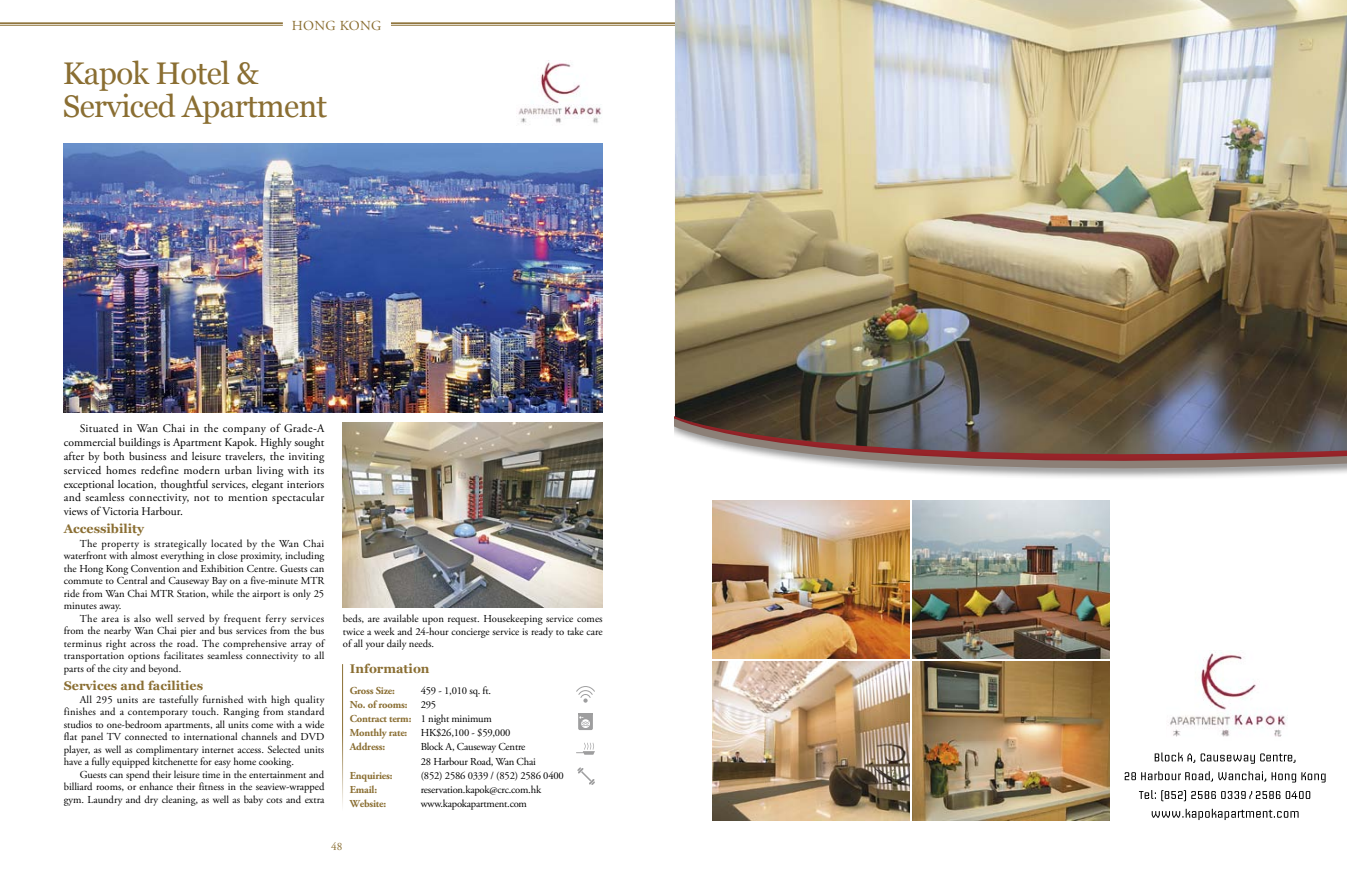
<style>
.page{position:relative;width:1347px;height:869px;background:#fff}
.page>*{position:absolute;margin:0;border:0;box-sizing:border-box;transform-origin:0 0}
.t1{font:31.25px/32.5px "Georgia";letter-spacing:-.02em;color:#8a6e32}
.t2{font:13.75px "Adobe Garamond Pro";letter-spacing:.025em;color:#8a6e32}
.t3{font:700 12.5px "Georgia";color:#8a6e32}
.t4{font:11.62px/13.8px "Adobe Garamond Pro";letter-spacing:.025em;color:#000;text-align:justify}
.t5{font:11.25px "Adobe Garamond Pro";color:#8a6e32}
.t6{font:10.62px/12.5px "Adobe Garamond Pro";letter-spacing:-.005em;color:#000;text-align:justify}
.t7{font:700 10.62px/14.1px "Adobe Garamond Pro";letter-spacing:-.02em;color:#8a6e32}
.s1{font-weight:400;color:#000}
</style>
<div class="page">
<img style="left:64px;top:144px;width:538px;height:268px">
<img style="left:342px;top:422px;width:260px;height:185px">
<svg style="left:578px;top:713px;width:15px;height:16px"></svg>
<svg style="left:576px;top:686px;width:19px;height:16px"></svg>
<svg style="left:577px;top:767px;width:18px;height:17px"></svg>
<svg style="left:576px;top:742px;width:19px;height:12px"></svg>
<img style="left:518px;top:62px;width:83px;height:63px">
<hr style="left:342px;top:663px;width:1px;height:156px;background:#8a6e32">
<hr style="left:0;top:22px;width:283px;height:2px;background:#8a6e32">
<hr style="left:0;top:25px;width:283px;height:1px;background:#8a6e32">
<hr style="left:391px;top:22px;width:955px;height:2px;background:#8a6e32">
<hr style="left:391px;top:25px;width:955px;height:1px;background:#8a6e32">
<img style="left:675px;top:0;width:671px;height:411px">
<img style="left:913px;top:661px;width:196px;height:158px">
<img style="left:712px;top:661px;width:197px;height:158px">
<img style="left:913px;top:500px;width:196px;height:158px">
<img style="left:712px;top:500px;width:197px;height:158px">
<svg style="left:675px;top:411px;width:671px;height:2px"></svg>
<svg style="left:674px;top:413px;width:672px;height:65px;background:#8b7d7c"></svg>
<svg style="left:1151px;top:808px;width:147px;height:11px"></svg>
<svg style="left:1139px;top:790px;width:171px;height:10px"></svg>
<svg style="left:1124px;top:771px;width:201px;height:11px"></svg>
<svg style="left:1154px;top:752px;width:141px;height:11px"></svg>
<img style="left:1168px;top:652px;width:119px;height:85px">
<p class="t2" style="left:292px;top:17px;width:91px">Hong kong</p>
<h1 class="t1" style="left:63px;top:58px;width:266px">Kapok Hotel &amp;<br>Serviced Apartment</h1>
<p class="t4" style="left:64px;top:422px;width:262px;text-indent:16px">Situated in Wan Chai in the company of Grade-A commercial buildings is Apartment Kapok. Highly sought after by both business and leisure travelers, the inviting serviced homes redefine modern urban living with its exceptional location, thoughtful services, elegant interiors and seamless connectivity, not to mention spectacular views of Victoria Harbour.</p>
<p class="t3" style="left:64px;top:520px;width:82px">Accessibility</p>
<p class="t6" style="left:64px;top:537px;width:262px;text-indent:16px">The property is strategically located by the Wan Chai waterfront with almost everything in close proximity, including the Hong Kong Convention and Exhibition Centre. Guests can commute to Central and Causeway Bay on a five-minute MTR ride from Wan Chai MTR Station, while the airport is only 25 minutes away.</p>
<p class="t6" style="left:64px;top:612px;width:262px;text-indent:16px">The area is also well served by frequent ferry services from the nearby Wan Chai pier and bus services from the bus terminus right across the road. The comprehensive array of transportation options facilitates seamless connectivity to all parts of the city and beyond.</p>
<p class="t3" style="left:64px;top:676px;width:141px">Services and facilities</p>
<p class="t6" style="left:64px;top:693px;width:262px;text-indent:16px">All 295 units are tastefully furnished with high quality finishes and a contemporary touch. Ranging from standard studios to one-bedroom apartments, all units come with a wide flat panel TV connected to international channels and DVD player, as well as complimentary internet access. Selected units have a fully equipped kitchenette for easy home cooking.</p>
<p class="t6" style="left:64px;top:768px;width:262px;text-indent:16px">Guests can spend their leisure time in the entertainment and billiard rooms, or enhance their fitness in the seaview-wrapped gym. Laundry and dry cleaning, as well as baby cots and extra</p>
<p class="t6" style="left:343px;top:613px;width:261px">beds, are available upon request. Housekeeping service comes twice a week and 24-hour concierge service is ready to take care of all your daily needs.</p>
<p class="t3" style="left:350px;top:660px;width:81px">Information</p>
<p class="t7" style="left:350px;top:683px;width:46px">Gross Size:</p>
<p class="t6" style="left:421px;top:684px;width:72px">459 - 1,010 sq. ft.</p>
<p class="t7" style="left:350px;top:697px;width:59px">No. of rooms:</p>
<p class="t7" style="left:350px;top:697px;width:143px;text-indent:71px"><span class="s1">295<br></span>Contract term: <span class="s1">1 night minimum<br></span>Monthly rate:</p>
<p class="t6" style="left:421px;top:726px;width:91px">HK$26,100 - $59,000</p>
<p class="t7" style="left:350px;top:739px;width:37px">Address:</p>
<p class="t6" style="left:421px;top:740px;width:117px;line-height:14.1px">Block A, Causeway Centre<br>28 Harbour Road, Wan Chai</p>
<p class="t7" style="left:350px;top:768px;width:44px">Enquiries:</p>
<p class="t6" style="left:421px;top:769px;width:145px">(852) 2586 0339 / (852) 2586 0400</p>
<p class="t7" style="left:350px;top:782px;width:29px">Email:</p>
<p class="t6" style="left:421px;top:783px;width:122px">reservation.kapok@crc.com.hk</p>
<p class="t7" style="left:350px;top:796px;width:38px">Website:</p>
<p class="t6" style="left:421px;top:797px;width:108px">www.kapokapartment.com</p>
<p class="t5" style="left:331px;top:839px;width:13px">48</p>
</div>
